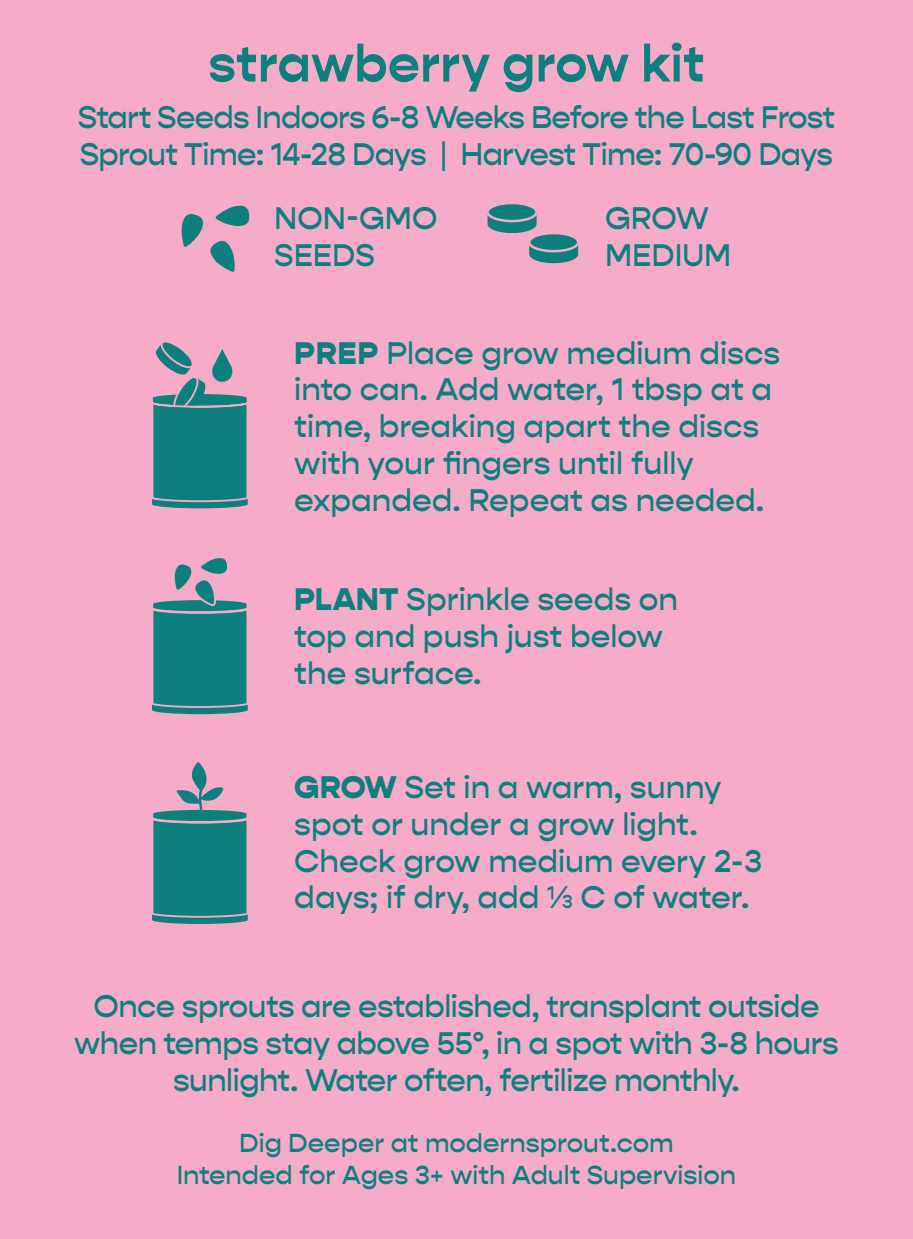
<style>
.page{position:relative;width:913px;height:1239px;background:#fff}
.page>*{position:absolute;margin:0;border:0;box-sizing:border-box;transform-origin:0 0}
.t1{font:700 52.75px "Gopher";letter-spacing:.005em;color:#0d7f7f}
.t2{font:500 31.5px/37px "Gopher";letter-spacing:-.015em;color:#0d7f7f}
.t3{font:500 26.25px/31.5px "Gopher";color:#0d7f7f;text-align:center}
.s1{font-weight:900}
</style>
<div class="page">
<div style="left:0;top:0;width:912px;height:1239px;background:#f6acc8"></div>
<svg style="left:181px;top:205px;width:69px;height:67px"></svg>
<svg style="left:487px;top:215px;width:49px;height:18px"></svg>
<div style="left:487px;top:203px;width:49px;height:18px;background:#0d7f7f;border-radius:50%"></div>
<div style="left:486px;top:202px;width:51px;height:20px;border:2px solid #f6acc8;border-radius:50%"></div>
<svg style="left:529px;top:246px;width:49px;height:17px"></svg>
<div style="left:529px;top:233px;width:49px;height:18px;background:#0d7f7f;border-radius:50%"></div>
<div style="left:527px;top:232px;width:52px;height:20px;border:2px solid #f6acc8;border-radius:50%"></div>
<svg style="left:152px;top:558px;width:96px;height:156px"></svg>
<svg style="left:152px;top:342px;width:96px;height:166px"></svg>
<svg style="left:152px;top:762px;width:96px;height:162px"></svg>
<h1 class="t1" style="left:208px;top:32px;width:497px">strawberry grow kit</h1>
<p class="t2" style="left:78px;top:99px;width:758px">Start Seeds Indoors 6-8 Weeks Before the Last Frost<br>Sprout Time: 14-28 Days | Harvest Time: 70-90 Days</p>
<p class="t2" style="left:274px;top:201px;width:165px">NON-GMO<br>SEEDS</p>
<p class="t2" style="left:604px;top:201px;width:128px">GROW<br>MEDIUM</p>
<p class="t2" style="left:294px;top:335px;width:487px"><span class="s1">PREP</span> Place grow medium discs into can. Add water, 1 tbsp at a time, breaking apart the discs with your fingers until fully expanded. Repeat as needed.</p>
<p class="t2" style="left:294px;top:581px;width:385px"><span class="s1">PLANT</span> Sprinkle seeds on top and push just below the surface.</p>
<p class="t2" style="left:294px;top:769px;width:469px"><span class="s1">GROW</span> Set in a warm, sunny spot or under a grow light.<br>Check grow medium every 2-3 days; if dry, add ⅓ C of water.</p>
<p class="t2" style="left:74px;top:988px;width:765px;text-align:center">Once sprouts are established, transplant outside when temps stay above 55°, in a spot with 3-8 hours sunlight. Water often, fertilize monthly.</p>
<p class="t3" style="left:177px;top:1127px;width:560px">Dig Deeper at modernsprout.com<br>Intended for Ages 3+ with Adult Supervision</p>
</div>
